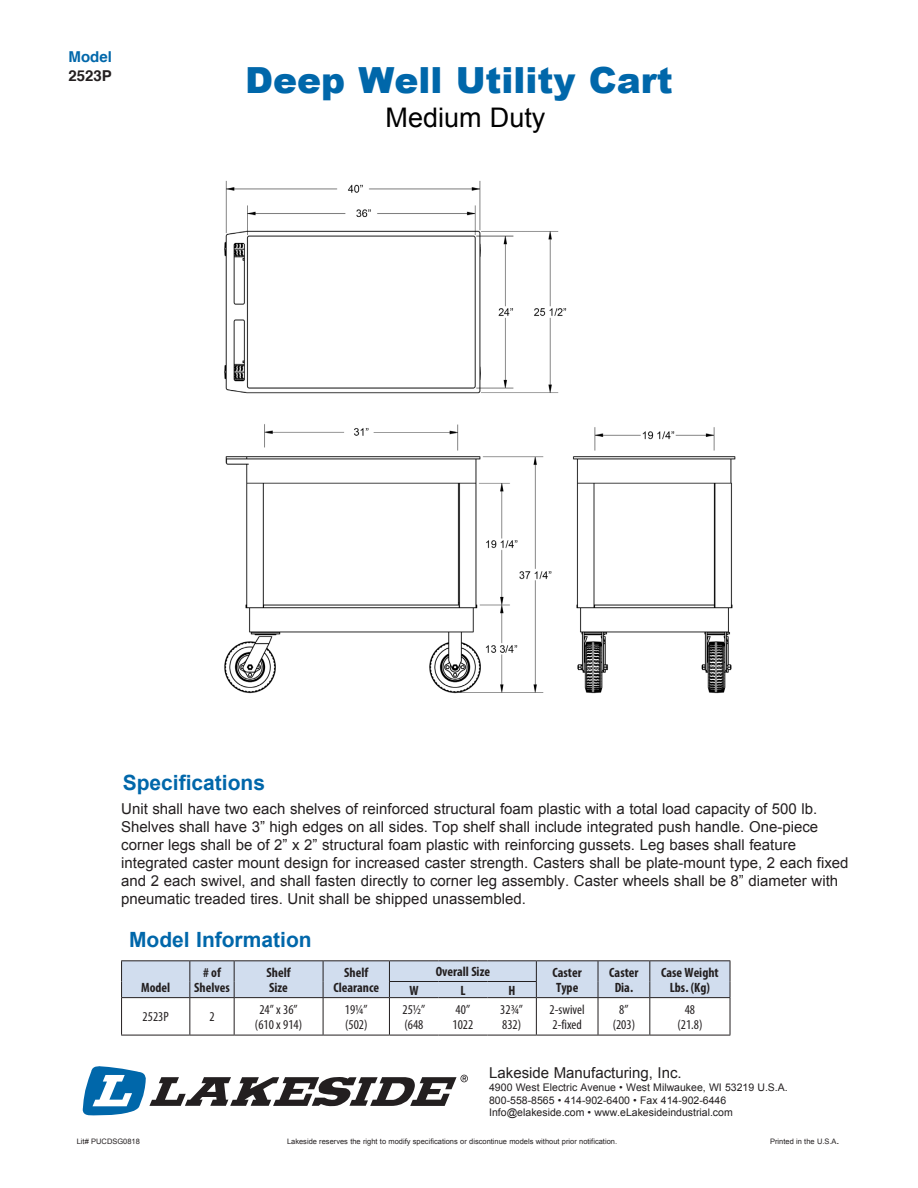
<style>
.page{position:relative;width:918px;height:1188px;background:#fff}
.page>*{position:absolute;margin:0;border:0;box-sizing:border-box;transform-origin:0 0}
.t1{font:900 36px "Arial";color:#0067aa}
.t2{font:27px "Arial";color:#000}
.t3{font:700 21px "Arial";color:#0067aa}
.t4{font:15px/18px "Arial";color:#231f20}
.t5{font:700 15px "Helvetica";color:#0067aa}
.t6{font:700 15px "Helvetica";color:#231f20}
.Chart_Heads{font:700 condensed 13.5px "Myriad Pro";color:#231f20}
.Chart_Text{font:condensed 13.5px "Myriad Pro";color:#231f20}
.t7{font:10.5px "Arial";color:#231f20}
.t8{font:7.5px "Arial";color:#231f20}
.s1{font-size:10.5px}
</style>
<div class="page">
<hr style="left:121px;top:960px;width:69px;height:1px;background:#231f20">
<hr style="left:190px;top:960px;width:44px;height:1px;background:#231f20">
<hr style="left:234px;top:960px;width:89px;height:1px;background:#231f20">
<hr style="left:323px;top:960px;width:66px;height:1px;background:#231f20">
<hr style="left:389px;top:960px;width:49px;height:1px;background:#231f20">
<hr style="left:438px;top:960px;width:49px;height:1px;background:#231f20">
<hr style="left:487px;top:960px;width:49px;height:1px;background:#231f20">
<hr style="left:536px;top:960px;width:62px;height:1px;background:#231f20">
<hr style="left:598px;top:960px;width:52px;height:1px;background:#231f20">
<hr style="left:650px;top:960px;width:80px;height:1px;background:#231f20">
<hr style="left:121px;top:1035px;width:69px;height:1px;background:#231f20">
<hr style="left:190px;top:1035px;width:44px;height:1px;background:#231f20">
<hr style="left:234px;top:1035px;width:89px;height:1px;background:#231f20">
<hr style="left:323px;top:1035px;width:66px;height:1px;background:#231f20">
<hr style="left:389px;top:1035px;width:49px;height:1px;background:#231f20">
<hr style="left:438px;top:1035px;width:49px;height:1px;background:#231f20">
<hr style="left:487px;top:1035px;width:49px;height:1px;background:#231f20">
<hr style="left:536px;top:1035px;width:62px;height:1px;background:#231f20">
<hr style="left:598px;top:1035px;width:52px;height:1px;background:#231f20">
<hr style="left:650px;top:1035px;width:80px;height:1px;background:#231f20">
<svg style="left:121px;top:961px;width:610px;height:74px"></svg>
<hr style="left:121px;top:998px;width:1px;height:37px;background:#231f20">
<img style="left:224px;top:180px;width:512px;height:514px">
<svg style="left:83px;top:1066px;width:385px;height:50px"></svg>
<p class="t5" style="left:69px;top:45px;width:45px">Model</p>
<p class="t6" style="left:68px;top:64px;width:45px">2523P</p>
<p class="t1" style="left:245px;top:54px;width:429px">Deep Well Utility Cart</p>
<p class="t2" style="left:386px;top:100px;width:161px">Medium Duty</p>
<p class="t3" style="left:123px;top:769px;width:144px">Specifications</p>
<p class="t4" style="left:121px;top:800px;width:699px">Unit shall have two each shelves of reinforced structural foam plastic with a total load capacity of 500 lb.<br>Shelves shall have 3” high edges on all sides. Top shelf shall include integrated push handle. One-piece</p>
<p class="t4" style="left:121px;top:836px;width:676px">corner legs shall be of 2” x 2” structural foam plastic with reinforcing gussets. Leg bases shall feature</p>
<p class="t4" style="left:121px;top:854px;width:729px">integrated caster mount design for increased caster strength. Casters shall be plate-mount type, 2 each fixed and 2 each swivel, and shall fasten directly to corner leg assembly. Caster wheels shall be 8” diameter with pneumatic treaded tires. Unit shall be shipped unassembled.</p>
<p class="t3" style="left:129px;top:926px;width:184px">Model Information</p>
<p class="Chart_Heads" style="left:141px;top:979px;width:31px">Model</p>
<p class="Chart_Heads" style="left:203px;top:964px;width:19px"># of</p>
<p class="Chart_Heads" style="left:194px;top:979px;width:37px">Shelves</p>
<p class="Chart_Text" style="left:143px;top:1009px;width:28px">2523P</p>
<p class="Chart_Text" style="left:209px;top:1009px;width:7px">2</p>
<p class="Chart_Heads" style="left:267px;top:964px;width:26px">Shelf</p>
<p class="Chart_Heads" style="left:269px;top:979px;width:20px">Size</p>
<p class="Chart_Text" style="left:259px;top:1001px;width:40px">24” x 36”</p>
<p class="Chart_Text" style="left:255px;top:1016px;width:49px">(610 x 914)</p>
<p class="Chart_Heads" style="left:344px;top:964px;width:26px">Shelf</p>
<p class="Chart_Heads" style="left:333px;top:979px;width:47px">Clearance</p>
<p class="Chart_Text" style="left:345px;top:1001px;width:24px">19¼”</p>
<p class="Chart_Text" style="left:345px;top:1016px;width:24px">(502)</p>
<p class="Chart_Heads" style="left:436px;top:963px;width:56px">Overall Size</p>
<p class="Chart_Heads" style="left:553px;top:964px;width:31px">Caster</p>
<p class="Chart_Heads" style="left:556px;top:979px;width:24px">Type</p>
<p class="Chart_Heads" style="left:661px;top:964px;width:59px">Case Weight</p>
<p class="Chart_Heads" style="left:609px;top:964px;width:31px">Caster</p>
<p class="Chart_Heads" style="left:615px;top:979px;width:20px">Dia.</p>
<p class="Chart_Heads" style="left:409px;top:982px;width:11px">W</p>
<p class="Chart_Heads" style="left:670px;top:979px;width:42px">Lbs. (Kg)</p>
<p class="Chart_Heads" style="left:460px;top:982px;width:7px">L</p>
<p class="Chart_Heads" style="left:508px;top:982px;width:8px">H</p>
<p class="Chart_Text" style="left:403px;top:1001px;width:24px">25½”</p>
<p class="Chart_Text" style="left:404px;top:1016px;width:21px">(648</p>
<p class="Chart_Text" style="left:456px;top:1001px;width:16px">40”</p>
<p class="Chart_Text" style="left:453px;top:1016px;width:22px">1022</p>
<p class="Chart_Text" style="left:500px;top:1001px;width:24px">32¾”</p>
<p class="Chart_Text" style="left:502px;top:1016px;width:21px">832)</p>
<p class="Chart_Text" style="left:550px;top:1001px;width:37px">2-swivel</p>
<p class="Chart_Text" style="left:552px;top:1016px;width:31px">2-fixed</p>
<p class="Chart_Text" style="left:619px;top:1001px;width:11px">8”</p>
<p class="Chart_Text" style="left:613px;top:1016px;width:24px">(203)</p>
<p class="Chart_Text" style="left:685px;top:1001px;width:12px">48</p>
<p class="Chart_Text" style="left:677px;top:1016px;width:27px">(21.8)</p>
<p class="t4" style="left:489px;top:1064px;width:194px">Lakeside Manufacturing, Inc.</p>
<p class="t7" style="left:489px;top:1080px;width:300px">4900 West Electric Avenue • West Milwaukee, WI 53219 U.S.A.</p>
<p class="t7" style="left:489px;top:1093px;width:239px">800-558-8565 • 414-902-6400 • Fax 414-902-6446</p>
<p class="t7" style="left:489px;top:1106px;width:245px">Info@elakeside.com • www.eLakesideindustrial.com</p>
<p class="t8" style="left:77px;top:1136px;width:65px">Lit# PUCDSG0818</p>
<p class="t8" style="left:287px;top:1136px;width:332px">Lakeside reserves the right to modify specifications or discontinue models without prior notification.</p>
<p class="t8" style="left:770px;top:1136px;width:71px">Printed in the U.S.A<span class="s1">.</span></p>
</div>
